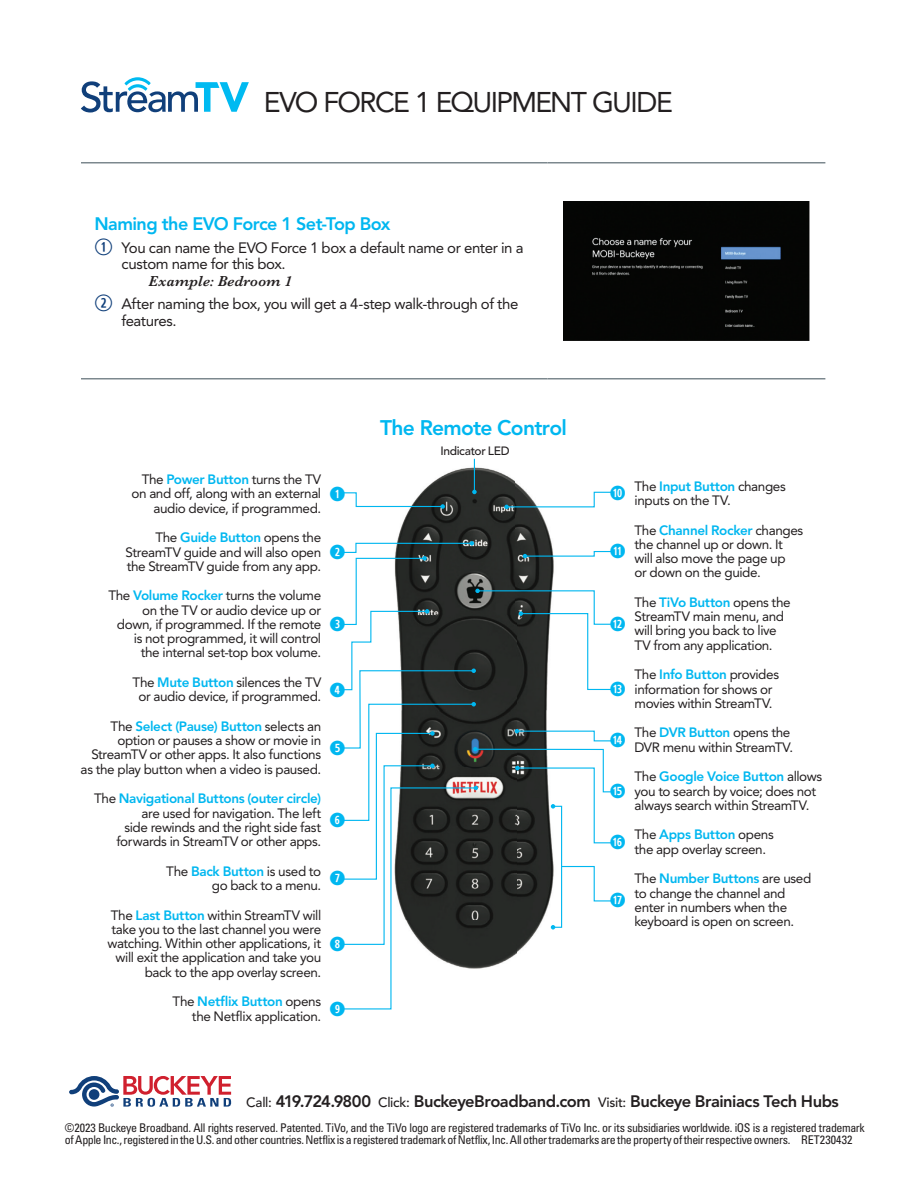
<style>
.page{position:relative;width:918px;height:1188px;background:#fff}
.page>*{position:absolute;margin:0;border:0;box-sizing:border-box;transform-origin:0 0}
.t1{font:28.35px "Avenir LT Std";letter-spacing:-.055em;color:#231f20}
.t2{font:800 21px "Avenir LT Std";letter-spacing:-.035em;color:#00b7f0}
.t3{font:19.5px "Combi Numerals Ltd";color:#00b7f0}
.t4{font:800 18px "Avenir LT Std";letter-spacing:-.035em;color:#00b7f0}
.t5{font:800 16.5px "Avenir LT Std";letter-spacing:-.03em;color:#231f20}
.t6{font:15px/16.5px "Avenir LT Std";letter-spacing:-.03em;color:#231f20}
.t7{font:italic 600 15px "Baskerville";letter-spacing:.015em;color:#231f20}
.t8{font:13.5px/14.2px "Avenir LT Std";letter-spacing:-.03em;color:#231f20}
.t9{font:condensed 12px/12px "Univers LT Std";letter-spacing:-.035em;color:#231f20}
.t10{font:500 12px "Avenir LT Std";letter-spacing:-.03em;color:#231f20}
.s1{font-family:"Combi Numerals Ltd";font-size:22.5px;color:#103f7a}
.s2{font-weight:800;color:#00b7f0}
.s3{font-weight:500;font-size:13.5px}
</style>
<div class="page">
<svg style="left:69px;top:1076px;width:162px;height:31px"></svg>
<svg style="left:81px;top:77px;width:168px;height:36px"></svg>
<img style="left:397px;top:464px;width:154px;height:77px">
<hr style="left:81px;top:162px;width:467px;height:2px;background:#7c888e">
<hr style="left:548px;top:162px;width:277px;height:2px;background:#7c888e">
<hr style="left:81px;top:378px;width:467px;height:2px;background:#7c888e">
<hr style="left:548px;top:378px;width:277px;height:2px;background:#7c888e">
<img style="left:563px;top:201px;width:247px;height:139px">
<hr style="left:474px;top:459px;width:1px;height:33px;background:#00b7f0">
<svg style="left:472px;top:490px;width:5px;height:4px"></svg>
<svg style="left:504px;top:491px;width:109px;height:18px"></svg>
<svg style="left:341px;top:492px;width:104px;height:17px"></svg>
<svg style="left:340px;top:541px;width:273px;height:469px"></svg>
<h1 class="t1" style="left:264px;top:85px;width:411px">EVO FORCE 1 EQUIPMENT GUIDE</h1>
<h3 class="t4" style="left:94px;top:213px;width:298px">Naming the EVO Force 1 Set-Top Box</h3>
<p class="t6" style="left:122px;top:239px;width:403px;text-indent:-27px"><span class="s1">①</span> You can name the EVO Force 1 box a default name or enter in a custom name for this box.</p>
<p class="t7" style="left:148px;top:271px;width:145px">Example: Bedroom 1</p>
<p class="t6" style="left:122px;top:296px;width:398px;text-indent:-27px"><span class="s1">②</span> After naming the box, you will get a 4-step walk-through of the features.</p>
<p class="t8" style="left:132px;top:472px;width:191px;text-align:right">The <span class="s2">Power Button</span> turns the TV on and off, along with an external audio device, if programmed.</p>
<p class="t8" style="left:125px;top:531px;width:197px;text-align:justify;text-indent:30px">The <span class="s2">Guide Button</span> opens the StreamTV guide and will also open the StreamTV guide from any app.</p>
<p class="t8" style="left:108px;top:589px;width:214px;text-align:right">The <span class="s2">Volume Rocker</span> turns the volume on the TV or audio device up or down, if programmed. If the remote is not programmed, it will control<br>the internal set-top box volume.</p>
<h3 class="t3" style="left:329px;top:483px;width:17px">➊</h3>
<h3 class="t3" style="left:329px;top:541px;width:17px">➋</h3>
<h3 class="t3" style="left:329px;top:613px;width:17px">➌</h3>
<p class="t8" style="left:139px;top:675px;width:208px;text-indent:-6px">The <span class="s2">Mute Button</span> silences the TV<br>or audio device, if programmed. <sup>➍</sup></p>
<p class="t8" style="left:81px;top:719px;width:242px;text-align:right">The <span class="s2">Select (Pause) Button</span> selects an option or pauses a show or movie in StreamTV or other apps. It also functions as the play button when a video is paused.</p>
<h3 class="t3" style="left:329px;top:737px;width:17px">➎</h3>
<p class="t8" style="left:94px;top:792px;width:229px;text-align:right">The <span class="s2">Navigational Buttons (outer circle) </span>are used for navigation. The left<br>side rewinds and the right side fast forwards in StreamTV or other apps.</p>
<h3 class="t3" style="left:329px;top:809px;width:17px">➏</h3>
<p class="t8" style="left:212px;top:864px;width:135px;text-indent:-45px">The <span class="s2">Back Button</span> is used to<br>go back to a menu. <sup>➐</sup></p>
<p class="t8" style="left:107px;top:908px;width:215px;text-align:right">The <span class="s2">Last Button</span> within StreamTV will take you to the last channel you were watching. Within other applications, it will exit the application and take you back to the app overlay screen.</p>
<h3 class="t3" style="left:329px;top:932px;width:17px">➑</h3>
<p class="t8" style="left:192px;top:995px;width:155px;text-indent:-19px">The <span class="s2">Netflix Button</span> opens<br>the Netflix application. <sup>➒</sup></p>
<h2 class="t2" style="left:380px;top:415px;width:188px">The Remote Control</h2>
<p class="t10" style="left:441px;top:444px;width:70px">Indicator LED</p>
<h3 class="t3" style="left:610px;top:482px;width:17px">➓</h3>
<p class="t8" style="left:635px;top:479px;width:153px">The <span class="s2">Input Button</span> changes inputs on the TV.</p>
<h3 class="t3" style="left:610px;top:540px;width:17px">⓫</h3>
<p class="t8" style="left:635px;top:523px;width:170px">The <span class="s2">Channel Rocker</span> changes the channel up or down. It will also move the page up<br>or down on the guide.</p>
<h3 class="t3" style="left:610px;top:613px;width:17px">⓬</h3>
<h3 class="t3" style="left:610px;top:678px;width:17px">⓭</h3>
<p class="t8" style="left:635px;top:595px;width:158px">The <span class="s2">TiVo Button</span> opens the<br>StreamTV main menu, and will bring you back to live<br>TV from any application.</p>
<p class="t8" style="left:635px;top:668px;width:146px">The <span class="s2">Info Button</span> provides information for shows or movies within StreamTV.</p>
<h3 class="t3" style="left:610px;top:729px;width:17px">⓮</h3>
<p class="t8" style="left:635px;top:726px;width:160px">The <span class="s2">DVR Button</span> opens the<br>DVR menu within StreamTV.</p>
<h3 class="t3" style="left:610px;top:780px;width:17px">⓯</h3>
<p class="t8" style="left:635px;top:770px;width:189px">The <span class="s2">Google Voice Button</span> allows you to search by voice; does not always search within StreamTV.</p>
<h3 class="t3" style="left:610px;top:831px;width:17px">⓰</h3>
<p class="t8" style="left:635px;top:828px;width:141px">The <span class="s2">Apps Button</span> opens the app overlay screen.</p>
<h3 class="t3" style="left:610px;top:889px;width:17px">⓱</h3>
<p class="t8" style="left:635px;top:872px;width:178px">The <span class="s2">Number Buttons</span> are used to change the channel and enter in numbers when the keyboard is open on screen.</p>
<p class="t5" style="left:246px;top:1091px;width:594px"><span class="s3">Call:</span> 419.724.9800 <span class="s3">Click:</span> BuckeyeBroadband.com <span class="s3">Visit:</span> Buckeye Brainiacs Tech Hubs</p>
<p class="t9" style="left:65px;top:1121px;width:802px">©2023 Buckeye Broadband. All rights reserved. Patented. TiVo, and the TiVo logo are registered trademarks of TiVo Inc. or its subsidiaries worldwide. iOS is a registered trademark of Apple Inc., registered in the U.S. and other countries. Netflix is a registered trademark of Netflix, Inc. All other trademarks are the property of their respective owners. RET230432</p>
</div>
